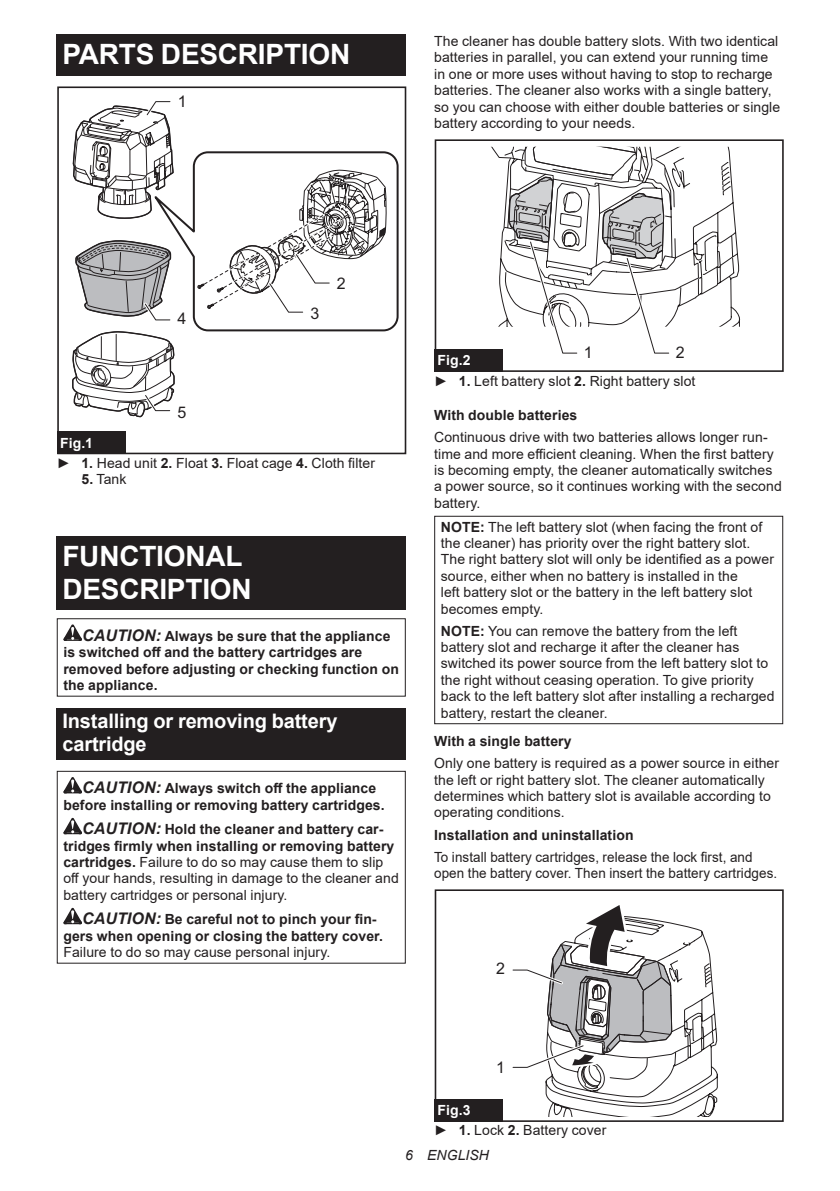
<style>
.page{position:relative;width:840px;height:1191px;background:#fff}
.page>*{position:absolute;margin:0;border:0;box-sizing:border-box;transform-origin:0 0}
.t1{font:700 28px/32.8px "Arial";letter-spacing:-.01em;color:#fff}
.t2{font:700 20px/23.4px "Arial";letter-spacing:-.01em;color:#fff}
.t3{font:16px "Arial";color:#231f20}
.t4{font:14px/16.4px "Arial";letter-spacing:.005em;color:#231f20}
.t5{font:700 14px/16.4px "Arial";letter-spacing:.005em;color:#231f20}
.t6{font:14px/16.4px "Arial";letter-spacing:.005em;color:#231f20;scale:.96 1}
.t7{font:italic 14px "Arial";letter-spacing:.005em;color:#231f20}
.s1{font-weight:700;color:#fff}
.s2{font-weight:700}
.s3{font-style:italic;font-size:16px}
.s4{font-weight:700;font-style:italic;font-size:16px}
</style>
<div class="page">
<div style="left:57px;top:34px;width:348px;height:41px;background:#231f20"></div>
<svg style="left:176px;top:151px;width:223px;height:181px"></svg>
<div style="left:57px;top:86px;width:349px;height:368px;border:2px solid #231f20"></div>
<svg style="left:197px;top:151px;width:189px;height:164px"></svg>
<svg style="left:71px;top:86px;width:105px;height:332px"></svg>
<div style="left:57px;top:431px;width:68px;height:23px;background:#231f20"></div>
<div style="left:57px;top:536px;width:348px;height:74px;background:#231f20"></div>
<svg style="left:63px;top:624px;width:19px;height:17px"></svg>
<div style="left:57px;top:618px;width:348px;height:78px;border:1px solid #231f20"></div>
<div style="left:57px;top:708px;width:348px;height:52px;background:#231f20"></div>
<svg style="left:63px;top:777px;width:19px;height:16px"></svg>
<svg style="left:63px;top:818px;width:19px;height:16px"></svg>
<svg style="left:63px;top:908px;width:19px;height:16px"></svg>
<div style="left:57px;top:771px;width:348px;height:192px;border:1px solid #231f20"></div>
<svg style="left:675px;top:147px;width:64px;height:180px"></svg>
<div style="left:434px;top:139px;width:349px;height:233px;border:2px solid #231f20"></div>
<svg style="left:491px;top:147px;width:184px;height:209px"></svg>
<div style="left:434px;top:349px;width:68px;height:23px;background:#231f20"></div>
<div style="left:434px;top:516px;width:348px;height:208px;border:1px solid #231f20"></div>
<div style="left:434px;top:889px;width:349px;height:233px;border:2px solid #231f20"></div>
<svg style="left:512px;top:905px;width:205px;height:211px"></svg>
<div style="left:434px;top:1099px;width:68px;height:23px;background:#231f20"></div>
<h1 class="t1" style="left:62px;top:38px;width:289px">PARTS DESCRIPTION</h1>
<p class="t3" style="left:178px;top:90px;width:10px">1</p>
<p class="t4" style="left:434px;top:33px;width:347px">The cleaner has double battery slots. With two identical batteries in parallel, you can extend your running time in one or more uses without having to stop to recharge batteries. The cleaner also works with a single battery, so you can choose with either double batteries or single battery according to your needs.</p>
<p class="t3" style="left:177px;top:307px;width:10px">4</p>
<p class="t3" style="left:310px;top:303px;width:10px">3</p>
<p class="t3" style="left:337px;top:273px;width:10px">2</p>
<p class="t3" style="left:177px;top:401px;width:10px">5</p>
<p class="t4" style="left:57px;top:432px;width:320px;line-height:20.2px"><span class="s1">Fig.1<br></span>► <span class="s2">1.</span> Head unit <span class="s2">2.</span> Float <span class="s2">3.</span> Float cage <span class="s2">4.</span> Cloth filter</p>
<p class="t4" style="left:81px;top:471px;width:46px"><span class="s2">5.</span> Tank</p>
<h1 class="t1" style="left:62px;top:540px;width:191px">FUNCTIONAL<br>DESCRIPTION</h1>
<p class="t5" style="left:63px;top:628px;width:337px;text-indent:19px"><span class="s3">CAUTION:</span> Always be sure that the appliance is switched off and the battery cartridges are removed before adjusting or checking function on the appliance.</p>
<h2 class="t2" style="left:62px;top:709px;width:276px">Installing or removing battery cartridge</h2>
<p class="t5" style="left:63px;top:780px;width:322px;text-indent:19px"><span class="s3">CAUTION:</span> Always switch off the appliance before installing or removing battery cartridges.</p>
<p class="t4" style="left:63px;top:821px;width:337px;text-indent:19px"><span class="s4">CAUTION:</span> <span class="s2">Hold the cleaner and battery car&shy;tridges firmly when installing or removing battery cartridges.</span> Failure to do so may cause them to slip off your hands, resulting in damage to the cleaner and battery cartridges or personal injury.</p>
<p class="t5" style="left:63px;top:911px;width:321px;text-indent:19px"><span class="s3">CAUTION:</span> Be careful not to pinch your fin&shy;gers when opening or closing the battery cover.</p>
<p class="t4" style="left:63px;top:943px;width:268px">Failure to do so may cause personal injury.</p>
<p class="t3" style="left:583px;top:342px;width:10px">1</p>
<p class="t3" style="left:675px;top:342px;width:10px">2</p>
<p class="t4" style="left:434px;top:350px;width:262px;line-height:20.2px"><span class="s1">Fig.2<br></span>► <span class="s2">1.</span> Left battery slot <span class="s2">2.</span> Right battery slot</p>
<p class="t5" style="left:434px;top:407px;width:145px">With double batteries</p>
<p class="t4" style="left:434px;top:429px;width:349px">Continuous drive with two batteries allows longer run&shy;time and more efficient cleaning. When the first battery is becoming empty, the cleaner automatically switches a power source, so it continues working with the second battery.</p>
<p class="t4" style="left:440px;top:518px;width:334px"><span class="s2">NOTE:</span> The left battery slot (when facing the front of the cleaner) has priority over the right battery slot.<br>The right battery slot will only be identified as a power source, either when no battery is installed in the<br>left battery slot or the battery in the left battery slot becomes empty.</p>
<p class="t4" style="left:440px;top:622px;width:335px"><span class="s2">NOTE:</span> You can remove the battery from the left battery slot and recharge it after the cleaner has switched its power source from the left battery slot to the right without ceasing operation. To give priority back to the left battery slot after installing a recharged battery, restart the cleaner.</p>
<p class="t5" style="left:434px;top:733px;width:139px">With a single battery</p>
<p class="t4" style="left:434px;top:755px;width:346px">Only one battery is required as a power source in either the left or right battery slot. The cleaner automatically determines which battery slot is available according to operating conditions.</p>
<p class="t5" style="left:434px;top:826px;width:201px">Installation and uninstallation</p>
<p class="t6" style="left:434px;top:848px;width:358px">To install battery cartridges, release the lock first, and open the battery cover. Then insert the battery cartridges.</p>
<p class="t3" style="left:496px;top:957px;width:10px">2</p>
<p class="t3" style="left:496px;top:1056px;width:10px">1</p>
<p class="t4" style="left:434px;top:1100px;width:174px;line-height:20.2px"><span class="s1">Fig.3<br></span>► <span class="s2">1.</span> Lock <span class="s2">2.</span> Battery cover</p>
<p class="t7" style="left:405px;top:1146px;width:85px">6 ENGLISH</p>
</div>
